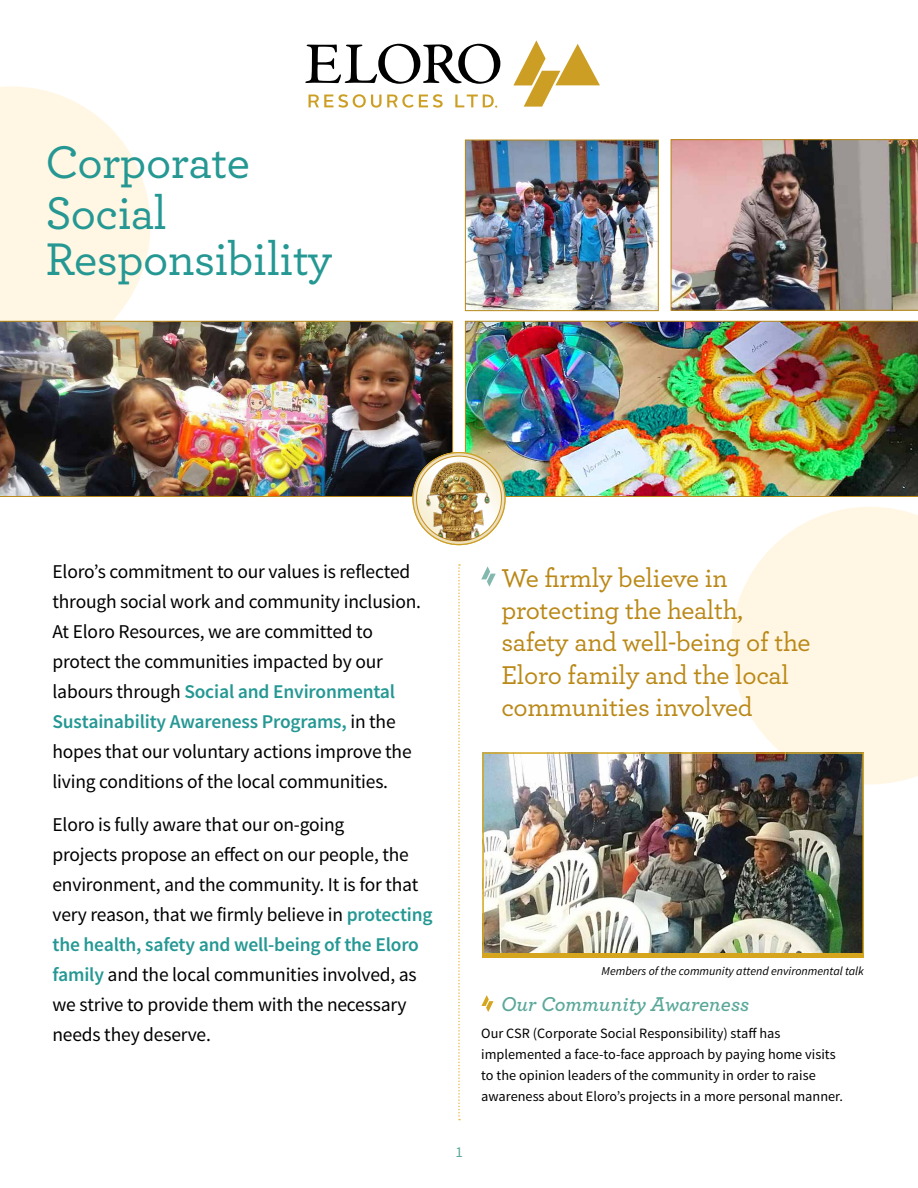
<style>
.page{position:relative;width:918px;height:1188px;background:#fff}
.page>*{position:absolute;margin:0;border:0;box-sizing:border-box;transform-origin:0 0}
.t1{font:500 48px/50.6px "Archer";letter-spacing:-.01em;color:#259894}
.t2{font:500 27px/32.4px "Archer";letter-spacing:-.01em;color:#ba8817}
.t3{font:italic 600 21px "Archer";color:#5ba89a}
.t4{font:19.5px/30px "Source Sans Pro";letter-spacing:-.01em;color:#000}
.t5{font:15px "Source Sans Pro";color:#5ba89a}
.t6{font:14.25px/21px "Source Sans Pro";color:#000}
.t7{font:italic 12px "Source Sans Pro";color:#000}
.s1{font-weight:600;color:#259894}
</style>
<div class="page">
<svg style="left:731px;top:507px;width:187px;height:277px;fill:#fff6e3"></svg>
<svg style="left:0;top:86px;width:150px;height:235px"></svg>
<img style="left:671px;top:139px;width:247px;height:172px">
<img style="left:467px;top:142px;width:190px;height:167px">
<div style="left:465px;top:140px;width:194px;height:171px;border:1px solid #ba8817"></div>
<img style="left:0;top:321px;width:453px;height:176px">
<img style="left:465px;top:321px;width:453px;height:176px">
<svg style="left:513px;top:40px;width:87px;height:67px"></svg>
<svg style="left:309px;top:94px;width:188px;height:14px"></svg>
<svg style="left:305px;top:44px;width:195px;height:40px"></svg>
<svg style="left:413px;top:453px;width:92px;height:92px"></svg>
<img style="left:415px;top:454px;width:88px;height:89px;border-radius:44px">
<div style="left:413px;top:452px;width:92px;height:93px;border:4px solid #eedfbf;border-radius:50%"></div>
<img style="left:417px;top:456px;width:84px;height:85px;border-radius:50%">
<svg style="left:481px;top:995px;width:13px;height:17px"></svg>
<img style="left:485px;top:755px;width:376px;height:198px">
<div style="left:482px;top:752px;width:382px;height:206px;border:2px solid #d5a51d"></div>
<div style="left:482px;top:953px;width:382px;height:5px;background:#d5a51d"></div>
<svg style="left:481px;top:566px;width:15px;height:21px"></svg>
<svg style="left:458px;top:564px;width:2px;height:556px"></svg>
<h1 class="t1" style="left:45px;top:134px;width:206px">Corporate<br>Social</h1>
<h1 class="t1" style="left:45px;top:231px;width:289px">Responsibility</h1>
<p class="t4" style="left:53px;top:557px;width:370px">Eloro’s commitment to our values is reflected through social work and community inclusion.<br>At Eloro Resources, we are committed to protect the communities impacted by our labours through <span class="s1">Social and Environmental Sustainability Awareness Programs,</span> in the hopes that our voluntary actions improve the living conditions of the local communities.</p>
<p class="t4" style="left:53px;top:810px;width:382px">Eloro is fully aware that our on-going<br>projects propose an effect on our people, the environment, and the community. It is for that very reason, that we firmly believe in <span class="s1">protecting the health, safety and well-being of the Eloro family</span> and the local communities involved, as we strive to provide them with the necessary needs they deserve.</p>
<h2 class="t2" style="left:501px;top:560px;width:311px">We firmly believe in protecting the health, safety and well-being of the<br>Eloro family and the local communities involved</h2>
<p class="t5" style="left:455px;top:1143px;width:9px">1</p>
<p class="t7" style="left:602px;top:964px;width:264px">Members of the community attend environmental talk</p>
<p class="t3" style="left:501px;top:988px;width:250px">Our Community Awareness</p>
<p class="t6" style="left:481px;top:1023px;width:363px">Our CSR (Corporate Social Responsibility) staff has implemented a face-to-face approach by paying home visits to the opinion leaders of the community in order to raise awareness about Eloro’s projects in a more personal manner.</p>
</div>
